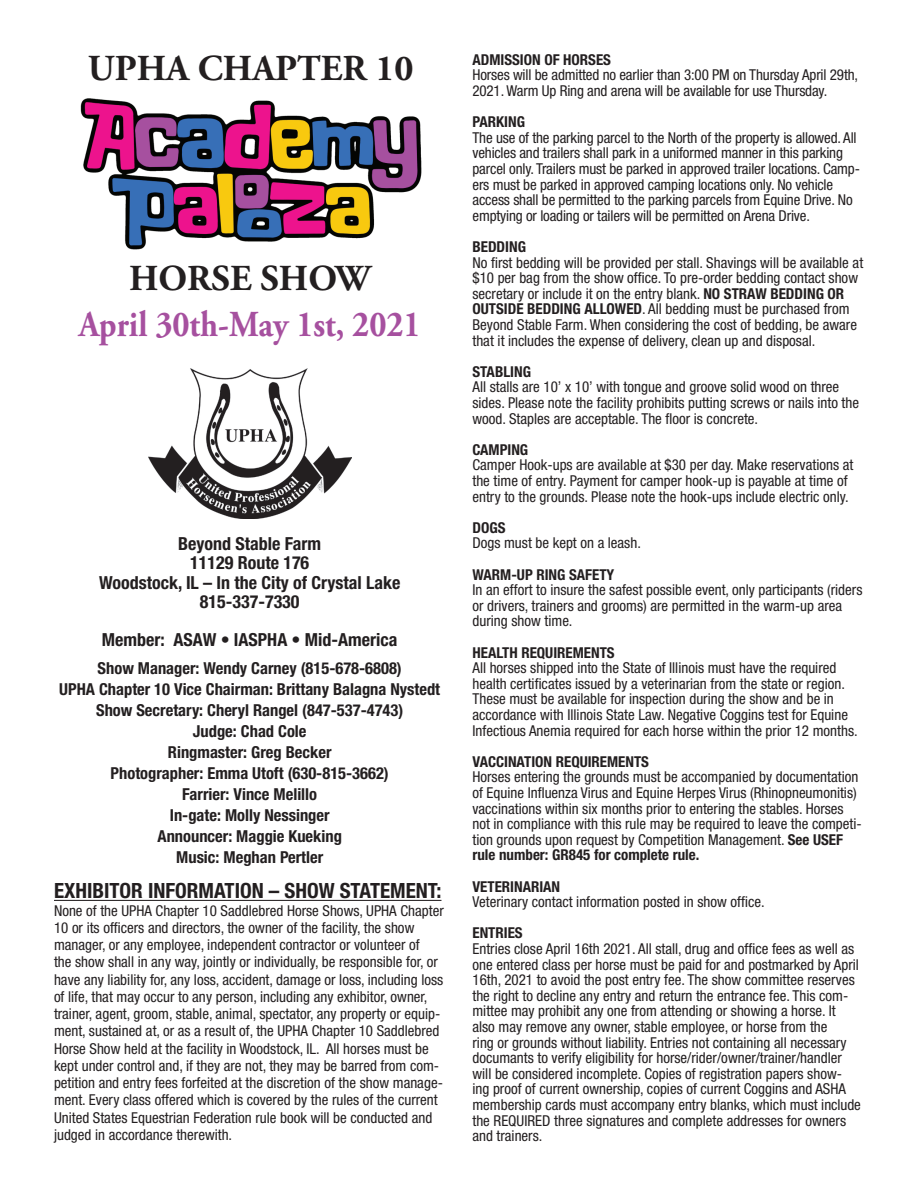
<style>
.page{position:relative;width:918px;height:1188px;background:#fff}
.page>*{position:absolute;margin:0;border:0;box-sizing:border-box;transform-origin:0 0}
.t1{font:700 36.6px "Adobe Garamond Pro";color:#231f20}
.t2{font:700 36.6px "Adobe Garamond Pro";color:#a6509f;scale:.9 1}
.t3{font:700 condensed 21px "Helvetica Neue LT Std";color:#231f20}
.t4{font:700 condensed 18px/19.5px "Helvetica Neue LT Std";color:#231f20;text-align:center}
.t5{font:700 condensed 16.5px/21px "Helvetica Neue LT Std";color:#231f20;text-align:center}
.t6{font:condensed 15px/15.6px "Helvetica Neue";color:#231f20}
.t7{font:700 condensed 15px/31.2px "Helvetica Neue LT Std";color:#231f20}
.s1{font-family:"Helvetica Neue LT Std";font-weight:700}
</style>
<div class="page">
<img style="left:80px;top:98px;width:342px;height:152px">
<hr style="left:54px;top:900px;width:387px;height:1px;background:#231f20">
<img style="left:149px;top:369px;width:203px;height:150px">
<h1 class="t1" style="left:88px;top:48px;width:327px">UPHA CHAPTER 10</h1>
<h1 class="t1" style="left:129px;top:257px;width:243px">HORSE SHOW</h1>
<h1 class="t2" style="left:79px;top:303px;width:381px">April 30th-May 1st, 2021</h1>
<p class="t4" style="left:99px;top:533px;width:303px">Beyond Stable Farm<br>11129 Route 176<br>Woodstock, IL – In the City of Crystal Lake<br>815-337-7330</p>
<p class="t4" style="left:102px;top:629px;width:297px">Member: ASAW • IASPHA • Mid-America</p>
<p class="t5" style="left:59px;top:657px;width:382px">Show Manager: Wendy Carney (815-678-6808)<br>UPHA Chapter 10 Vice Chairman: Brittany Balagna Nystedt Show Secretary: Cheryl Rangel (847-537-4743)<br>Judge: Chad Cole<br>Ringmaster: Greg Becker<br>Photographer: Emma Utoft (630-815-3662)<br>Farrier: Vince Melillo<br>In-gate: Molly Nessinger<br>Announcer: Maggie Kueking<br>Music: Meghan Pertler</p>
<h2 class="t3" style="left:54px;top:878px;width:389px">EXHIBITOR INFORMATION – SHOW STATEMENT:</h2>
<p class="t6" style="left:54px;top:902px;width:391px;line-height:17.2px">None of the UPHA Chapter 10 Saddlebred Horse Shows, UPHA Chapter 10 or its officers and directors, the owner of the facility, the show manager, or any employee, independent contractor or volunteer of<br>the show shall in any way, jointly or individually, be responsible for, or have any liability for, any loss, accident, damage or loss, including loss of life, that may occur to any person, including any exhibitor, owner, trainer, agent, groom, stable, animal, spectator, any property or equip&shy;ment, sustained at, or as a result of, the UPHA Chapter 10 Saddlebred Horse Show held at the facility in Woodstock, IL. All horses must be kept under control and, if they are not, they may be barred from com&shy;petition and entry fees forfeited at the discretion of the show manage&shy;ment. Every class offered which is covered by the rules of the current United States Equestrian Federation rule book will be conducted and judged in accordance therewith.</p>
<p class="t7" style="left:472px;top:44px;width:140px">ADMISSION OF HORSES</p>
<p class="t6" style="left:472px;top:67px;width:387px">Horses will be admitted no earlier than 3:00 PM on Thursday April 29th,<br>2021. Warm Up Ring and arena will be available for use Thursday.</p>
<p class="t7" style="left:472px;top:106px;width:54px">PARKING</p>
<p class="t6" style="left:472px;top:130px;width:389px">The use of the parking parcel to the North of the property is allowed. All vehicles and trailers shall park in a uniformed manner in this parking parcel only. Trailers must be parked in approved trailer locations. Camp&shy;ers must be parked in approved camping locations only. No vehicle access shall be permitted to the parking parcels from Equine Drive. No emptying or loading or tailers will be permitted on Arena Drive.</p>
<p class="t7" style="left:472px;top:231px;width:55px">BEDDING</p>
<p class="t6" style="left:472px;top:254px;width:392px">No first bedding will be provided per stall. Shavings will be available at $10 per bag from the show office. To pre-order bedding contact show secretary or include it on the entry blank. <span class="s1">NO STRAW BEDDING OR OUTSIDE BEDDING ALLOWED</span>. All bedding must be purchased from Beyond Stable Farm. When considering the cost of bedding, be aware that it includes the expense of delivery, clean up and disposal.</p>
<p class="t7" style="left:472px;top:356px;width:60px">STABLING</p>
<p class="t6" style="left:472px;top:379px;width:388px">All stalls are 10’ x 10’ with tongue and groove solid wood on three sides. Please note the facility prohibits putting screws or nails into the wood. Staples are acceptable. The floor is concrete.</p>
<p class="t7" style="left:472px;top:434px;width:57px">CAMPING</p>
<p class="t6" style="left:472px;top:457px;width:383px">Camper Hook-ups are available at $30 per day. Make reservations at the time of entry. Payment for camper hook-up is payable at time of entry to the grounds. Please note the hook-ups include electric only.</p>
<p class="t7" style="left:472px;top:512px;width:35px">DOGS</p>
<p class="t6" style="left:472px;top:535px;width:170px">Dogs must be kept on a leash.</p>
<p class="t7" style="left:472px;top:558px;width:143px">WARM-UP RING SAFETY</p>
<p class="t6" style="left:472px;top:582px;width:391px">In an effort to insure the safest possible event, only participants (riders or drivers, trainers and grooms) are permitted in the warm-up area during show time.</p>
<p class="t7" style="left:472px;top:636px;width:144px">HEALTH REQUIREMENTS</p>
<p class="t6" style="left:472px;top:660px;width:387px">All horses shipped into the State of Illinois must have the required health certificates issued by a veterinarian from the state or region.<br>These must be available for inspection during the show and be in accordance with Illinois State Law. Negative Coggins test for Equine Infectious Anemia required for each horse within the prior 12 months.</p>
<p class="t7" style="left:472px;top:746px;width:178px">VACCINATION REQUIREMENTS</p>
<p class="t6" style="left:472px;top:769px;width:391px">Horses entering the grounds must be accompanied by documentation of Equine Influenza Virus and Equine Herpes Virus (Rhinopneumonitis) vaccinations within six months prior to entering the stables. Horses not in compliance with this rule may be required to leave the competi&shy;tion grounds upon request by Competition Management. <span class="s1">See USEF</span></p>
<p class="t7" style="left:472px;top:839px;width:228px">rule number: GR845 for complete rule.<br>VETERINARIAN</p>
<p class="t6" style="left:472px;top:894px;width:294px">Veterinary contact information posted in show office.</p>
<p class="t7" style="left:472px;top:917px;width:52px">ENTRIES</p>
<p class="t6" style="left:472px;top:941px;width:390px">Entries close April 16th 2021. All stall, drug and office fees as well as one entered class per horse must be paid for and postmarked by April 16th, 2021 to avoid the post entry fee. The show committee reserves the right to decline any entry and return the entrance fee. This com&shy;mittee may prohibit any one from attending or showing a horse. It also may remove any owner, stable employee, or horse from the<br>ring or grounds without liability. Entries not containing all necessary documants to verify eligibility for horse/rider/owner/trainer/handler will be considered incomplete. Copies of registration papers show&shy;ing proof of current ownership, copies of current Coggins and ASHA membership cards must accompany entry blanks, which must include the REQUIRED three signatures and complete addresses for owners and trainers.</p>
</div>
